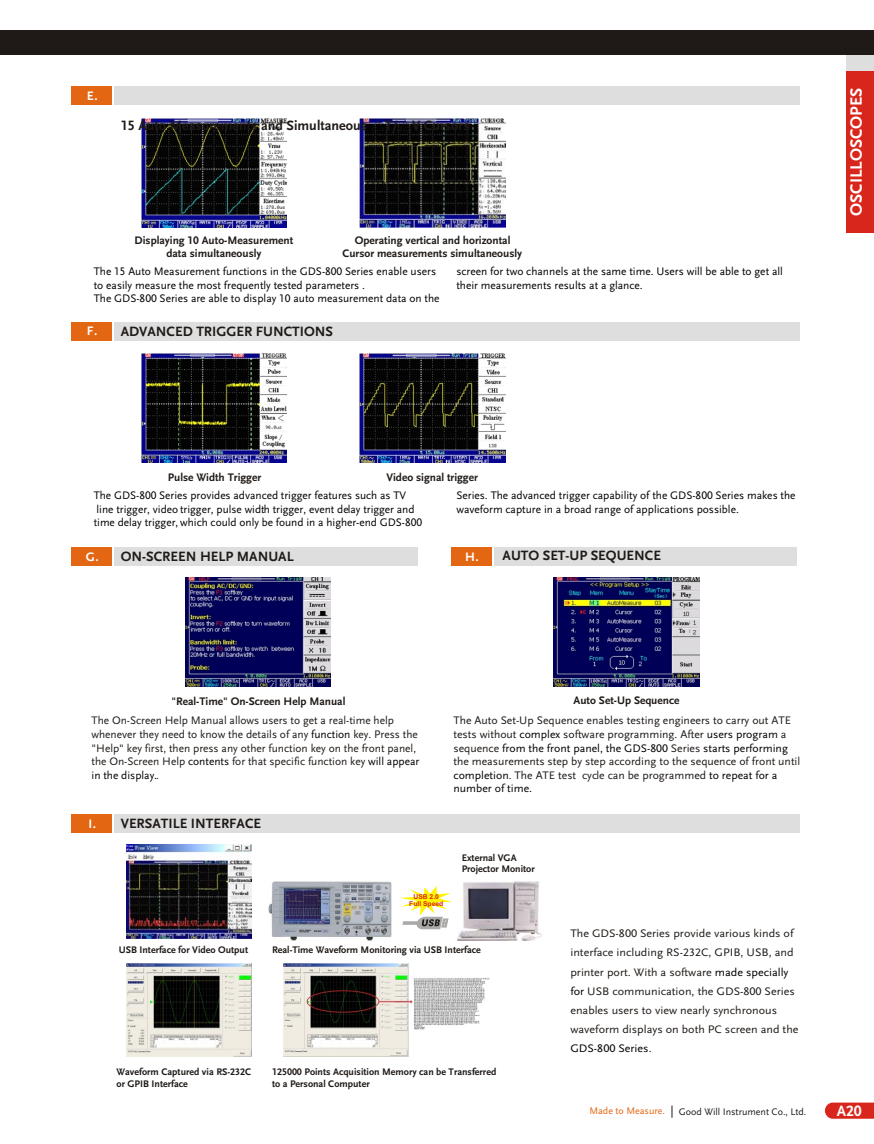
<style>
.page{position:relative;width:874px;height:1144px;background:#fff}
.page>*{position:absolute;margin:0;border:0;box-sizing:border-box;transform-origin:0 0}
.t1{font:700 17.1px "Scala Sans LF";color:#fff}
.t2{font:700 15.6px "Scala Sans LF";color:#fff}
.t3{font:700 14.1px "Scala Sans LF";color:#1f1a17}
.t4{font:700 12.9px "Scala Sans LF";color:#fff}
.t5{font:11.4px/13.6px "Scala Sans LF";color:#000}
.t6{font:11.4px/13.6px "Scala Sans LF";color:#1f1a17}
.t7{font:11.4px/19px "Scala Sans LF";color:#1f1a17;scale:1.06 1}
.t8{font:700 11.4px/13.2px "Scala Sans LF";color:#1f1a17;text-align:center}
.t9{font:700 10.05px/11.9px "Scala Sans LF";color:#1f1a17}
.t10{font:10.05px "Scala Sans LF";color:#1f1a17}
.t11{font:10.05px "Scala Sans LF";color:#e36612}
.t12{font:700 6.75px/7.1px "Arial";color:#d9261c;text-align:center}
.s1{font-size:12.9px;color:#fff}
.s2{color:#000}
</style>
<div class="page">
<div style="left:845px;top:39px;width:28px;height:133px;background:#dedede"></div>
<div style="left:0;top:31px;width:873px;height:24px;background:#1f1a17"></div>
<svg style="left:671px;top:1105px;width:1px;height:12px"></svg>
<div style="left:845px;top:71px;width:28px;height:162px;background:#d9261c"></div>
<svg style="left:824px;top:1102px;width:49px;height:17px"></svg>
<img style="left:359px;top:353px;width:146px;height:109px">
<img style="left:141px;top:353px;width:146px;height:109px">
<img style="left:359px;top:118px;width:146px;height:110px">
<img style="left:141px;top:118px;width:146px;height:109px">
<img style="left:127px;top:845px;width:124px;height:93px">
<img style="left:283px;top:963px;width:207px;height:93px">
<svg style="left:400px;top:886px;width:52px;height:43px"></svg>
<img style="left:457px;top:882px;width:84px;height:58px">
<img style="left:268px;top:881px;width:124px;height:60px">
<img style="left:127px;top:963px;width:124px;height:94px">
<img style="left:185px;top:577px;width:146px;height:109px">
<div style="left:114px;top:86px;width:685px;height:18px;background:#dedede"></div>
<div style="left:114px;top:322px;width:685px;height:18px;background:#dedede"></div>
<div style="left:114px;top:814px;width:685px;height:18px;background:#dedede"></div>
<div style="left:114px;top:547px;width:303px;height:19px;background:#dedede"></div>
<div style="left:72px;top:86px;width:40px;height:18px;background:#e36612"></div>
<div style="left:72px;top:322px;width:40px;height:18px;background:#e36612"></div>
<div style="left:72px;top:814px;width:40px;height:18px;background:#e36612"></div>
<div style="left:72px;top:547px;width:40px;height:19px;background:#e36612"></div>
<svg style="left:371px;top:120px;width:13px;height:11px"></svg>
<svg style="left:398px;top:120px;width:13px;height:11px"></svg>
<img style="left:553px;top:577px;width:146px;height:109px">
<div style="left:493px;top:547px;width:303px;height:19px;background:#dedede"></div>
<div style="left:451px;top:547px;width:40px;height:19px;background:#e36612"></div>
<p class="t4" style="left:87px;top:90px;width:12px">E.</p>
<p class="t3" style="left:121px;top:119px;width:350px">15 Auto Measurements and Simultaneous T/ V Cursors</p>
<p class="t8" style="left:135px;top:235px;width:160px">Displaying 10 Auto-Measurement data simultaneously</p>
<p class="t8" style="left:342px;top:235px;width:181px">Operating vertical and horizontal<br>Cursor measurements simultaneously</p>
<p class="t5" style="left:94px;top:266px;width:347px">The 15 Auto Measurement functions in the GDS-800 Series enable users to easily measure the most frequently tested parameters .<br>The GDS-800 Series are able to display 10 auto measurement data on the</p>
<p class="t4" style="left:87px;top:326px;width:12px">F.</p>
<p class="t3" style="left:121px;top:325px;width:214px">ADVANCED TRIGGER FUNCTIONS</p>
<p class="t5" style="left:456px;top:266px;width:328px">screen for two channels at the same time. Users will be able to get all their measurements results at a glance.</p>
<h1 class="t1" style="left:848px;top:216px;width:130px;rotate:-90deg">OSCILLOSCOPES</h1>
<p class="t8" style="left:168px;top:472px;width:95px">Pulse Width Trigger</p>
<p class="t8" style="left:386px;top:472px;width:93px">Video signal trigger</p>
<p class="t5" style="left:94px;top:490px;width:330px">The GDS-800 Series provides advanced trigger features such as TV line trigger, video trigger, pulse width trigger, event delay trigger and time delay trigger, which could only be found in a higher-end GDS-800</p>
<p class="t5" style="left:456px;top:490px;width:340px">Series. The advanced trigger capability of the GDS-800 Series makes the waveform capture in a broad range of applications possible.</p>
<p class="t4" style="left:86px;top:551px;width:14px">G.</p>
<p class="t3" style="left:121px;top:551px;width:174px">ON-SCREEN HELP MANUAL</p>
<p class="t3" style="left:465px;top:549px;width:197px"><span class="s1">H.</span> AUTO SET-UP SEQUENCE</p>
<p class="t8" style="left:171px;top:696px;width:175px">"Real-Time" On-Screen Help Manual</p>
<p class="t6" style="left:91px;top:715px;width:329px">The On-Screen Help Manual allows users to get a real-time help whenever they need to know the details of any <span class="s2">function</span> key. Press the "Help" key first, then press any other function key on the front panel, the On-Screen Help <span class="s2">contents</span> for that specific function key <span class="s2">will appear in the display.</span>.</p>
<p class="t4" style="left:88px;top:818px;width:9px">I.</p>
<p class="t3" style="left:121px;top:817px;width:142px">VERSATILE INTERFACE</p>
<p class="t12" style="left:409px;top:894px;width:36px">USB 2.0<br>Full Speed</p>
<p class="t8" style="left:573px;top:695px;width:107px">Auto Set-Up Sequence</p>
<p class="t6" style="left:453px;top:715px;width:348px">The Auto Set-Up Sequence enables testing engineers to carry out ATE tests without <span class="s2">complex</span> software programming. After <span class="s2">users program</span> a sequence <span class="s2">from the front panel, the GDS-800</span> Series <span class="s2">starts performing </span>the measurements step by step according to the sequence of front until <span class="s2">completion</span>. The ATE test cycle can be programmed <span class="s2">to repeat for a number of time.</span></p>
<p class="t9" style="left:461px;top:853px;width:75px;line-height:11.1px">External VGA<br>Projector Monitor</p>
<p class="t9" style="left:119px;top:944px;width:131px">USB Interface for Video Output</p>
<p class="t9" style="left:272px;top:944px;width:210px">Real-Time Waveform Monitoring via USB Interface</p>
<p class="t9" style="left:116px;top:1066px;width:136px">Waveform Captured via RS-232C or GPIB Interface</p>
<p class="t9" style="left:272px;top:1066px;width:226px">125000 Points Acquisition Memory can be Transferred to a Personal Computer</p>
<p class="t7" style="left:570px;top:925px;width:217px">The GDS-800 Series provide various kinds of interface including RS-232C, GPIB, USB, and printer port. With a software <span class="s2">made specially for</span> USB communication, the GDS-800 Series enables users to view nearly synchronous waveform displays on both PC screen and the <span class="s2">GDS-800 Series</span>.</p>
<p class="t11" style="left:589px;top:1107px;width:77px">Made to Measure.</p>
<p class="t10" style="left:678px;top:1107px;width:129px">Good Will Instrument Co., Ltd.</p>
<h2 class="t2" style="left:836px;top:1104px;width:27px">A20</h2>
</div>
